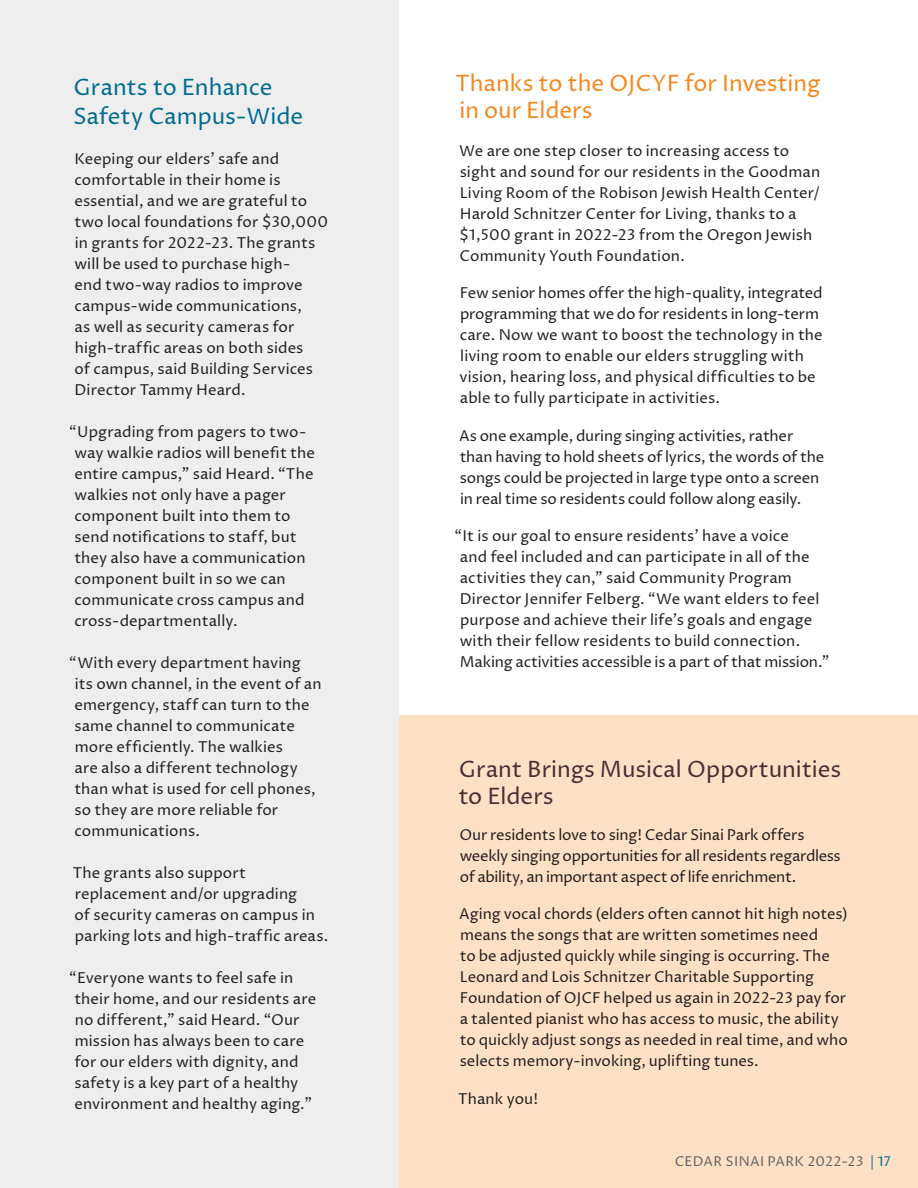
<style>
.page{position:relative;width:918px;height:1188px;background:#fff}
.page>*{position:absolute;margin:0;border:0;box-sizing:border-box;transform-origin:0 0}
.normal__myr__10_14_light{font:22.5px/27px "Proza Libre";color:#f5871f}
.normal__myr__10_14_light-2{font:22.5px/27px "Proza Libre";letter-spacing:-.005em;color:#4d2c36}
.normal__myr__10_14_light-3{font:22.5px/28.5px "Proza Libre";letter-spacing:-.005em;color:#006c90}
.normal__myr__10_14_light-4{font:15px/21px "Proza Libre";color:#231f20}
.normal__myr__10_14_light-5{font:15px/21px "Proza Libre";letter-spacing:-.02em;color:#231f20}
.body{font:13.5px "Proza Libre";letter-spacing:.025em;color:#636366}
.s1{color:#006c90}
</style>
<div class="page">
<div style="left:398px;top:716px;width:520px;height:472px;background:#fee0c4"></div>
<div style="left:0;top:0;width:398px;height:1188px;background:#eeeeef"></div>
<p class="normal__myr__10_14_light-3" style="left:73px;top:73px;width:232px">Grants to Enhance<br>Safety Campus-Wide</p>
<p class="normal__myr__10_14_light-4" style="left:74px;top:149px;width:255px">Keeping our elders’ safe and comfortable in their home is essential, and we are grateful to two local foundations for $30,000 in grants for 2022-23. The grants will be used to purchase high-<br>end two-way radios to improve campus-wide communications,<br>as well as security cameras for high-traffic areas on both sides<br>of campus, said Building Services<br>Director Tammy Heard.</p>
<p class="normal__myr__10_14_light-4" style="left:74px;top:422px;width:242px;text-indent:-5px">“Upgrading from pagers to two&shy;way walkie radios will benefit the entire campus,” said Heard. “The walkies not only have a pager component built into them to send notifications to staff, but they also have a communication component built in so we can communicate cross campus and cross-departmentally.</p>
<p class="normal__myr__10_14_light-4" style="left:74px;top:653px;width:249px;text-indent:-5px">“With every department having its own channel, in the event of an emergency, staff can turn to the same channel to communicate more efficiently. The walkies<br>are also a different technology than what is used for cell phones, so they are more reliable for communications.</p>
<p class="normal__myr__10_14_light-4" style="left:73px;top:863px;width:257px">The grants also support replacement and/or upgrading<br>of security cameras on campus in parking lots and high-traffic areas.</p>
<p class="normal__myr__10_14_light-4" style="left:74px;top:968px;width:243px;text-indent:-5px">“Everyone wants to feel safe in their home, and our residents are no different,” said Heard. “Our mission has always been to care for our elders with dignity, and safety is a key part of a healthy environment and healthy aging.”</p>
<p class="normal__myr__10_14_light" style="left:456px;top:70px;width:367px">Thanks to the OJCYF for Investing in our Elders</p>
<p class="normal__myr__10_14_light-4" style="left:459px;top:140px;width:363px">We are one step closer to increasing access to sight and sound for our residents in the Goodman Living Room of the Robison Jewish Health Center/ Harold Schnitzer Center for Living, thanks to a $1,500 grant in 2022-23 from the Oregon Jewish Community Youth Foundation.</p>
<p class="normal__myr__10_14_light-4" style="left:460px;top:282px;width:365px">Few senior homes offer the high-quality, integrated programming that we do for residents in long-term care. Now we want to boost the technology in the living room to enable our elders struggling with vision, hearing loss, and physical difficulties to be able to fully participate in activities.</p>
<p class="normal__myr__10_14_light-4" style="left:459px;top:425px;width:367px">As one example, during singing activities, rather than having to hold sheets of lyrics, the words of the songs could be projected in large type onto a screen in real time so residents could follow along easily.</p>
<p class="normal__myr__10_14_light-4" style="left:460px;top:525px;width:371px;text-indent:-5px">“It is our goal to ensure residents’ have a voice<br>and feel included and can participate in all of the activities they can,” said Community Program Director Jennifer Felberg. “We want elders to feel purpose and achieve their life’s goals and engage with their fellow residents to build connection.<br>Making activities accessible is a part of that mission.”</p>
<p class="normal__myr__10_14_light-2" style="left:458px;top:756px;width:384px">Grant Brings Musical Opportunities to Elders</p>
<p class="normal__myr__10_14_light-5" style="left:459px;top:824px;width:383px">Our residents love to sing! Cedar Sinai Park offers weekly singing opportunities for all residents regardless of ability, an important aspect of life enrichment.</p>
<p class="normal__myr__10_14_light-4" style="left:459px;top:904px;width:390px">Aging vocal chords (elders often cannot hit high notes) means the songs that are written sometimes need<br>to be adjusted quickly while singing is occurring. The Leonard and Lois Schnitzer Charitable Supporting Foundation of OJCF helped us again in 2022-23 pay for a talented pianist who has access to music, the ability to quickly adjust songs as needed in real time, and who selects memory-invoking, uplifting tunes.</p>
<p class="normal__myr__10_14_light-4" style="left:458px;top:1088px;width:82px">Thank you!</p>
<p class="body" style="left:675px;top:1153px;width:218px">CEDAR SINAI PARK 2022-23 <span class="s1">| 17</span></p>
</div>
